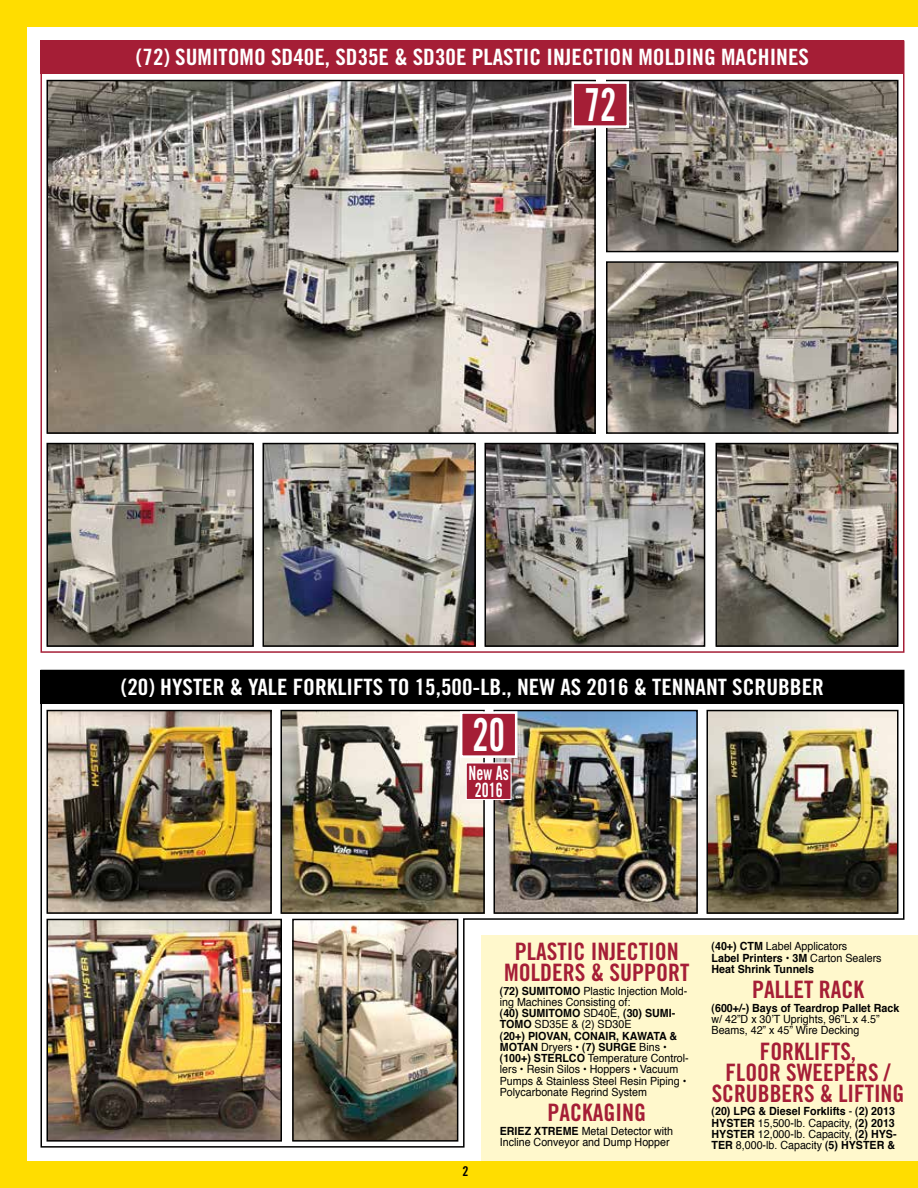
<style>
.page{position:relative;width:918px;height:1188px;background:#fff}
.page>*{position:absolute;margin:0;border:0;box-sizing:border-box;transform-origin:0 0}
.t1{font:45.6px "Trade Gothic Bold Cond Twenty";color:#fff;scale:.8 1}
.t2{font:24px/21px "Trade Gothic Bold Cond Twenty";color:#a51e36;text-align:center}
.t3{font:22.5px "Trade Gothic Bold Cond Twenty";color:#fff;scale:1.05 1}
.t4{font:19.65px/17.5px "Trade Gothic Bold Cond Twenty";color:#fff;text-align:center;scale:.8 1}
.t5{font:13.5px "Trade Gothic Bold Cond Twenty";color:#000}
.t6{font:11.25px/11.2px "Helvetica";color:#000;scale:.95 1}
.t7{font:700 11.25px/11.2px "Helvetica";color:#000;scale:.95 1}
.s1{font-weight:700}
.s2{font-weight:400}
</style>
<div class="page">
<div style="left:482px;top:935px;width:436px;height:234px;background:#fff8cc"></div>
<div style="left:0;top:0;width:918px;height:27px;background:#fd0"></div>
<div style="left:0;top:0;width:27px;height:1188px;background:#fd0"></div>
<div style="left:0;top:1161px;width:918px;height:27px;background:#fd0"></div>
<img style="left:49px;top:446px;width:202px;height:198px">
<div style="left:46px;top:443px;width:208px;height:204px;border:2px solid #000"></div>
<img style="left:265px;top:446px;width:208px;height:198px">
<div style="left:262px;top:443px;width:214px;height:204px;border:2px solid #000"></div>
<img style="left:49px;top:83px;width:544px;height:348px">
<div style="left:46px;top:80px;width:550px;height:354px;border:2px solid #000"></div>
<img style="left:488px;top:446px;width:214px;height:198px">
<div style="left:485px;top:443px;width:220px;height:204px;border:2px solid #000"></div>
<img style="left:609px;top:83px;width:287px;height:166px">
<div style="left:606px;top:80px;width:293px;height:172px;border:2px solid #000"></div>
<img style="left:609px;top:264px;width:287px;height:167px">
<div style="left:606px;top:261px;width:293px;height:173px;border:2px solid #000"></div>
<img style="left:719px;top:446px;width:177px;height:198px">
<div style="left:716px;top:443px;width:183px;height:204px;border:2px solid #000"></div>
<div style="left:40px;top:40px;width:864px;height:34px;background:#a51e36"></div>
<img style="left:40px;top:669px;width:865px;height:479px">
<div style="left:573px;top:83px;width:55px;height:44px;background:#a51e36"></div>
<div style="left:571px;top:81px;width:58px;height:47px;border:3px solid #fff"></div>
<div style="left:461px;top:713px;width:55px;height:44px;background:#a51e36"></div>
<div style="left:460px;top:711px;width:57px;height:47px;border:3px solid #fff"></div>
<div style="left:466px;top:763px;width:45px;height:37px;background:#a51e36"></div>
<div style="left:466px;top:762px;width:46px;height:38px;border:1px solid #fff"></div>
<h3 class="t3" style="left:136px;top:44px;width:643px">(72) SUMITOMO SD40E, SD35E &amp; SD30E PLASTIC INJECTION MOLDING MACHINES</h3>
<h1 class="t1" style="left:584px;top:77px;width:42px">72</h1>
<h3 class="t3" style="left:121px;top:674px;width:671px">(20) HYSTER &amp; YALE FORKLIFTS TO 15,500-LB., NEW AS 2016 &amp; TENNANT SCRUBBER</h3>
<h1 class="t1" style="left:473px;top:707px;width:42px">20</h1>
<h3 class="t4" style="left:469px;top:764px;width:52px">New As<br>2016</h3>
<p class="t5" style="left:463px;top:1163px;width:7px">2</p>
<h2 class="t2" style="left:504px;top:941px;width:187px">PLASTIC INJECTION<br>MOLDERS &amp; SUPPORT</h2>
<p class="t6" style="left:500px;top:986px;width:200px"><span class="s1">(72) SUMITOMO</span> Plastic Injection Mold&shy;ing Machines Consisting of:<br><span class="s1">(40) SUMITOMO</span> SD40E, <span class="s1">(30) SUMI-<br>TOMO</span> SD35E &amp; (2) SD30E<br><span class="s1">(20+) PIOVAN, CONAIR, KAWATA &amp;<br>MOTAN</span> Dryers • <span class="s1">(7) SURGE</span> Bins • <span class="s1">(100+) STERLCO</span> Temperature Control&shy;lers • Resin Silos • Hoppers • Vacuum<br>Pumps &amp; Stainless Steel Resin Piping •<br>Polycarbonate Regrind System</p>
<h2 class="t2" style="left:547px;top:1102px;width:100px">PACKAGING</h2>
<p class="t6" style="left:500px;top:1126px;width:184px"><span class="s1">ERIEZ XTREME</span> Metal Detector with<br>Incline Conveyor and Dump Hopper</p>
<p class="t7" style="left:712px;top:941px;width:180px">(40+) CTM <span class="s2">Label Applicators<br></span>Label Printers <span class="s2">•</span> 3M <span class="s2">Carton Sealers<br></span>Heat Shrink Tunnels</p>
<h2 class="t2" style="left:752px;top:979px;width:113px">PALLET RACK</h2>
<p class="t7" style="left:712px;top:1003px;width:199px">(600+/-) Bays of Teardrop Pallet Rack</p>
<p class="t6" style="left:712px;top:1014px;width:178px">w/ 42”D x 30’T Uprights, 96”L x 4.5”<br>Beams, 42” x 45” Wire Decking</p>
<h2 class="t2" style="left:712px;top:1041px;width:194px">FORKLIFTS,<br>FLOOR SWEEPERS /<br>SCRUBBERS &amp; LIFTING</h2>
<p class="t7" style="left:712px;top:1106px;width:196px">(20) LPG &amp; Diesel Forklifts <span class="s2">-</span> (2) 2013<br>HYSTER <span class="s2">15,500-lb. Capacity,</span> (2) 2013<br>HYSTER <span class="s2">12,000-lb. Capacity,</span> (2) HYS-TER <span class="s2">8,000-lb. Capacity</span> (5) HYSTER &amp;</p>
</div>
